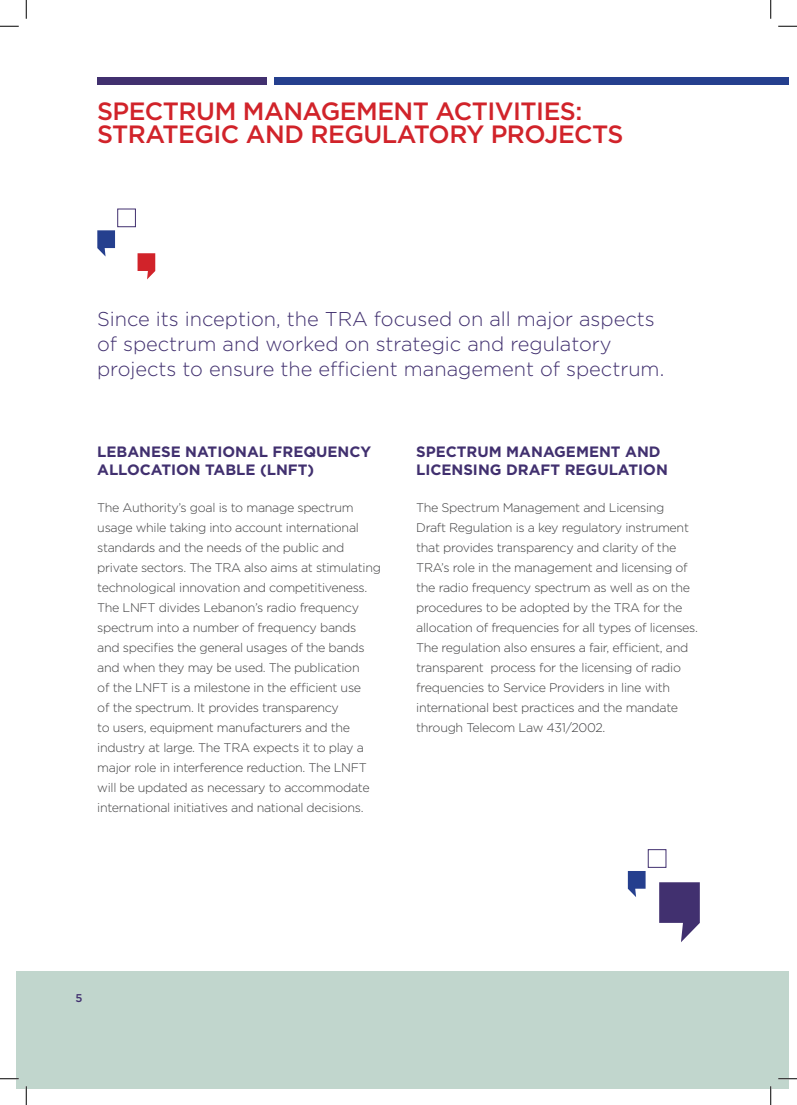
<style>
.page{position:relative;width:797px;height:1105px;background:#fff}
.page>*{position:absolute;margin:0;border:0;box-sizing:border-box;transform-origin:0 0}
.t1{font:500 25px/22.5px "Gotham";letter-spacing:-.02em;color:#d1232a}
.t2{font:300 20px/25px "Gotham";color:#41306f}
.t3{font:700 15px/17.5px "Gotham";color:#41306f}
.t4{font:300 12.5px/20px "Gotham";letter-spacing:-.025em;color:#3e3e3f}
.t5{font:500 11.25px "Gotham";color:#41306f}
</style>
<div class="page">
<div style="left:16px;top:971px;width:772px;height:118px;background:#c1d6cd"></div>
<div style="left:97px;top:78px;width:169px;height:7px;background:#41306f"></div>
<div style="left:274px;top:78px;width:514px;height:7px;background:#253f8e"></div>
<svg style="left:137px;top:253px;width:18px;height:26px"></svg>
<div style="left:117px;top:209px;width:19px;height:18px;border:1px solid #41306f"></div>
<svg style="left:97px;top:230px;width:18px;height:27px"></svg>
<svg style="left:659px;top:882px;width:40px;height:60px"></svg>
<div style="left:648px;top:849px;width:18px;height:18px;border:1px solid #41306f"></div>
<svg style="left:628px;top:871px;width:17px;height:26px"></svg>
<svg style="left:0;top:25px;width:19px;height:2px"></svg>
<svg style="left:778px;top:25px;width:19px;height:2px"></svg>
<svg style="left:0;top:1078px;width:19px;height:1px"></svg>
<svg style="left:778px;top:1078px;width:19px;height:1px"></svg>
<svg style="left:25px;top:0;width:2px;height:19px"></svg>
<svg style="left:25px;top:1086px;width:2px;height:19px"></svg>
<svg style="left:770px;top:0;width:1px;height:19px"></svg>
<svg style="left:770px;top:1086px;width:1px;height:19px"></svg>
<h1 class="t1" style="left:97px;top:102px;width:528px">SPECTRUM MANAGEMENT ACTIVITIES:<br>STRATEGIC AND REGULATORY PROJECTS</h1>
<h2 class="t2" style="left:97px;top:308px;width:568px">Since its inception, the TRA focused on all major aspects of spectrum and worked on strategic and regulatory projects to ensure the efficient management of spectrum.</h2>
<p class="t3" style="left:97px;top:444px;width:275px">LEBANESE NATIONAL FREQUENCY<br>ALLOCATION TABLE (LNFT)</p>
<p class="t4" style="left:97px;top:498px;width:285px">The Authority’s goal is to manage spectrum usage while taking into account international standards and the needs of the public and private sectors. The TRA also aims at stimulating technological innovation and competitiveness.<br>The LNFT divides Lebanon’s radio frequency spectrum into a number of frequency bands and specifies the general usages of the bands and when they may be used. The publication<br>of the LNFT is a milestone in the efficient use<br>of the spectrum. It provides transparency<br>to users, equipment manufacturers and the industry at large. The TRA expects it to play a major role in interference reduction. The LNFT will be updated as necessary to accommodate international initiatives and national decisions.</p>
<p class="t3" style="left:416px;top:444px;width:253px">SPECTRUM MANAGEMENT AND<br>LICENSING DRAFT REGULATION</p>
<p class="t4" style="left:416px;top:498px;width:283px">The Spectrum Management and Licensing<br>Draft Regulation is a key regulatory instrument that provides transparency and clarity of the TRA’s role in the management and licensing of the radio frequency spectrum as well as on the procedures to be adopted by the TRA for the allocation of frequencies for all types of licenses.<br>The regulation also ensures a fair, efficient, and transparent process for the licensing of radio frequencies to Service Providers in line with international best practices and the mandate through Telecom Law 431/2002.</p>
<p class="t5" style="left:75px;top:994px;width:8px">5</p>
</div>
